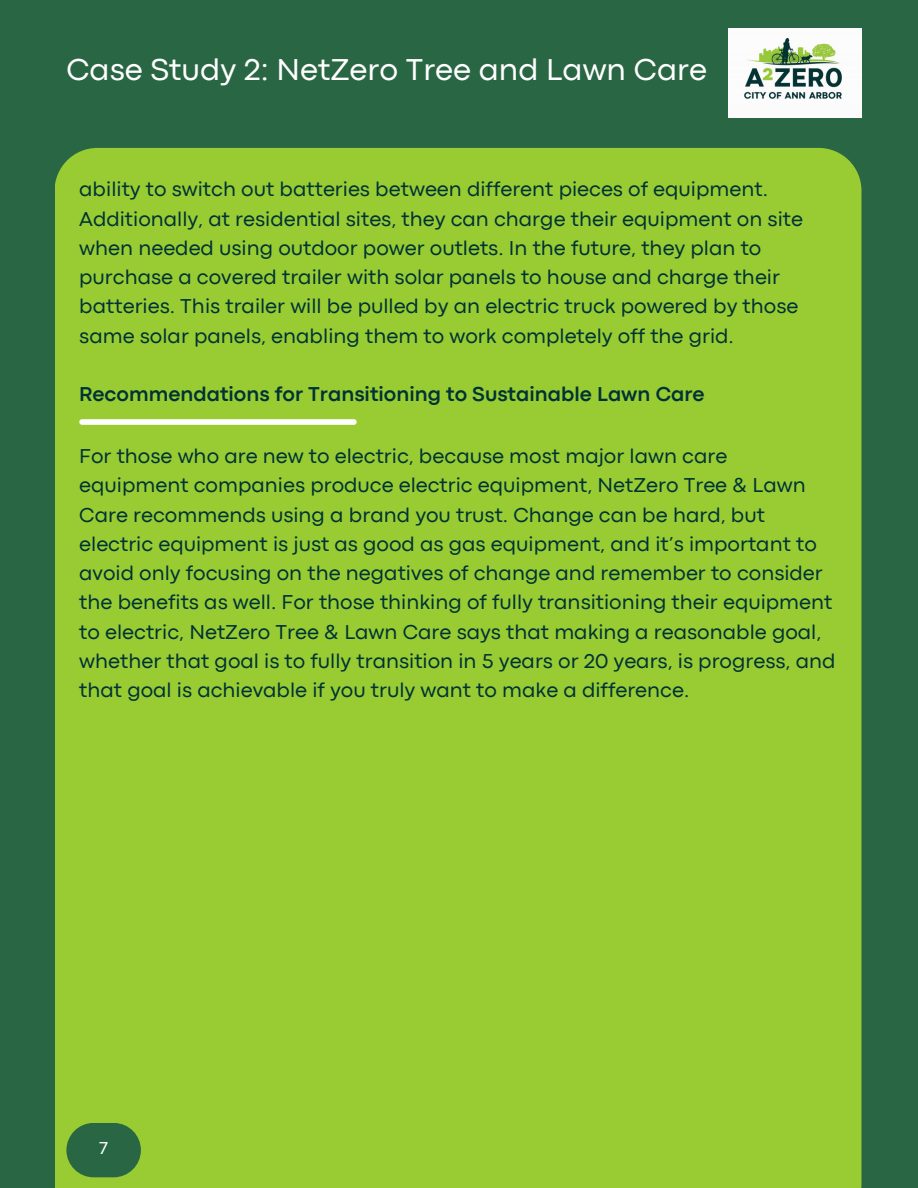
<style>
.page{position:relative;width:918px;height:1188px;background:#296643}
.page>*{position:absolute;margin:0;border:0;box-sizing:border-box;transform-origin:0 0}
.t1{font:31.5px "Codec Pro";color:#fff}
.t2{font:21px/29.2px "Codec Pro";color:#033}
.t3{font:700 21px "Codec Pro";color:#033}
.t4{font:18px "Codec Pro";color:#fff}
</style>
<div class="page">
<div style="left:55px;top:148px;width:806px;height:1040px;background:#9c3"></div>
<img style="left:729px;top:29px;width:133px;height:89px">
<div style="left:66px;top:1123px;width:75px;height:54px;background:#296643;border-radius:27px"></div>
<svg style="left:79px;top:419px;width:278px;height:6px;background:#f7fbf0"></svg>
<h1 class="t1" style="left:66px;top:59px;width:642px">Case Study 2: NetZero Tree and Lawn Care</h1>
<h2 class="t2" style="left:79px;top:176px;width:725px">ability to switch out batteries between different pieces of equipment.<br>Additionally, at residential sites, they can charge their equipment on site when needed using outdoor power outlets. In the future, they plan to purchase a covered trailer with solar panels to house and charge their batteries. This trailer will be pulled by an electric truck powered by those same solar panels, enabling them to work completely off the grid.</h2>
<p class="t3" style="left:79px;top:387px;width:627px">Recommendations for Transitioning to Sustainable Lawn Care</p>
<p class="t2" style="left:79px;top:443px;width:758px">For those who are new to electric, because most major lawn care equipment companies produce electric equipment, NetZero Tree &amp; Lawn Care recommends using a brand you trust. Change can be hard, but electric equipment is just as good as gas equipment, and it’s important to avoid only focusing on the negatives of change and remember to consider the benefits as well. For those thinking of fully transitioning their equipment to electric, NetZero Tree &amp; Lawn Care says that making a reasonable goal, whether that goal is to fully transition in 5 years or 20 years, is progress, and that goal is achievable if you truly want to make a difference.</p>
<p class="t4" style="left:99px;top:1142px;width:11px">7</p>
</div>
